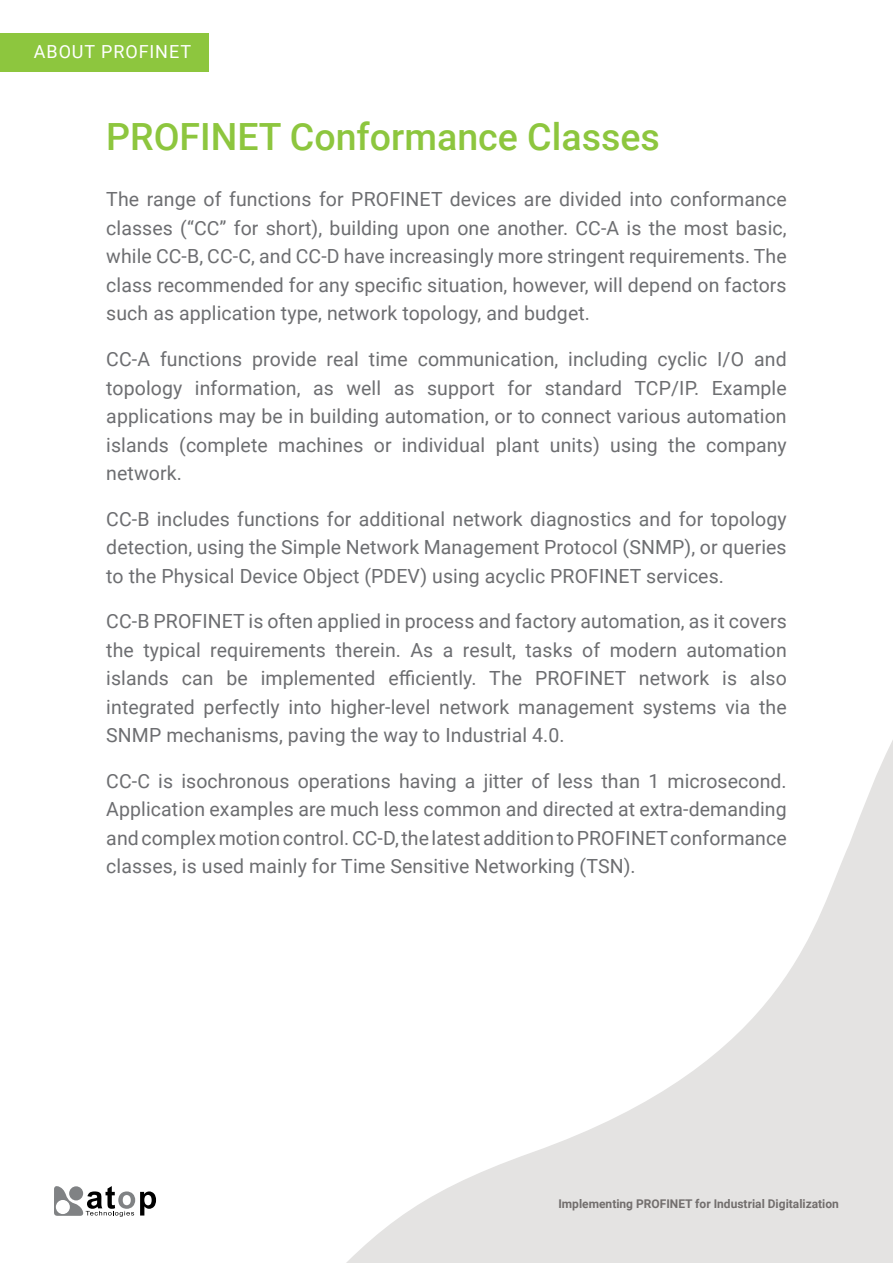
<style>
.page{position:relative;width:893px;height:1263px;background:#fff}
.page>*{position:absolute;margin:0;border:0;box-sizing:border-box;transform-origin:0 0}
.t1{font:500 37.5px "Roboto";color:#8dc63e}
.t2{font:19.5px/28.5px "Roboto";letter-spacing:.005em;color:#6d6e71;text-align:justify}
.t3{font:18px "Roboto";letter-spacing:.05em;color:#fff}
.t4{font:700 12px "Roboto";color:#726e6d}
</style>
<div class="page">
<svg style="left:346px;top:740px;width:547px;height:523px"></svg>
<svg style="left:54px;top:1186px;width:102px;height:31px"></svg>
<div style="left:0;top:34px;width:208px;height:38px;background:#8dc63e"></div>
<p class="t3" style="left:34px;top:39px;width:159px">ABOUT PROFINET</p>
<h1 class="t1" style="left:106px;top:110px;width:555px">PROFINET Conformance Classes</h1>
<p class="t2" style="left:106px;top:185px;width:682px">The range of functions for PROFINET devices are divided into conformance classes (“CC” for short), building upon one another. CC-A is the most basic, while CC-B, CC-C, and CC-D have increasingly more stringent requirements. The class recommended for any specific situation, however, will depend on factors such as application type, network topology, and budget.</p>
<p class="t2" style="left:106px;top:344px;width:682px">CC-A functions provide real time communication, including cyclic I/O and topology information, as well as support for standard TCP/IP. Example applications may be in building automation, or to connect various automation islands (complete machines or individual plant units) using the company network.</p>
<p class="t2" style="left:106px;top:504px;width:682px">CC-B includes functions for additional network diagnostics and for topology detection, using the Simple Network Management Protocol (SNMP), or queries to the Physical Device Object (PDEV) using acyclic PROFINET services.</p>
<p class="t2" style="left:106px;top:606px;width:682px">CC-B PROFINET is often applied in process and factory automation, as it covers the typical requirements therein. As a result, tasks of modern automation islands can be implemented efficiently. The PROFINET network is also integrated perfectly into higher-level network management systems via the SNMP mechanisms, paving the way to Industrial 4.0.</p>
<p class="t2" style="left:106px;top:766px;width:682px">CC-C is isochronous operations having a jitter of less than 1 microsecond.<br>Application examples are much less common and directed at extra-demanding and complex motion control. CC-D, the latest addition to PROFINET conformance classes, is used mainly for Time Sensitive Networking (TSN).</p>
<p class="t4" style="left:558px;top:1195px;width:282px">Implementing PROFINET for Industrial Digitalization</p>
</div>
